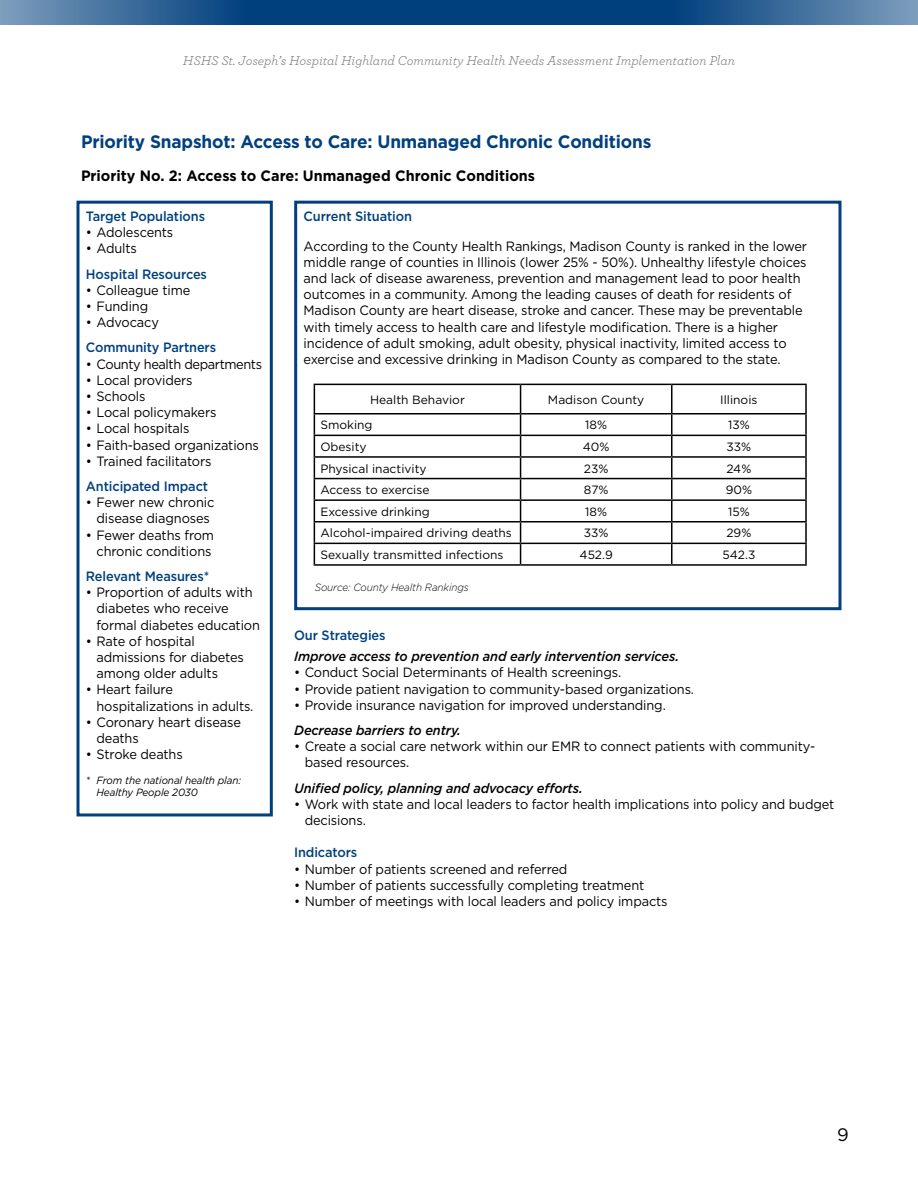
<style>
.page{position:relative;width:918px;height:1188px;background:#fff}
.page>*{position:absolute;margin:0;border:0;box-sizing:border-box;transform-origin:0 0}
.t1{font:700 18px "Gotham";letter-spacing:-.01em;color:#00407d;scale:.96 1}
.t2{font:18px "Gotham";color:#000}
.t3{font:700 15px "Gotham";color:#000;scale:.96 1}
.t4{font:13.5px/16.2px "Gotham";letter-spacing:-.01em;color:#000;scale:.95 1}
.t5{font:500 13.5px "Gotham";letter-spacing:-.01em;color:#00407d;scale:.95 1}
.t6{font:italic 500 13.5px "Gotham";letter-spacing:-.01em;color:#000;scale:.95 1}
.t7{font:italic 13.5px "Archer";color:#808285}
.t8{font:13.5px "Gotham";letter-spacing:-.03em;color:#000;scale:.95 1}
.t9{font:12px "Gotham";color:#000}
.t10{font:italic 10.5px/12px "Gotham";letter-spacing:-.01em;color:#000;scale:.95 1}
.t11{font:italic 300 10.5px "Gotham";letter-spacing:-.01em;color:#000;scale:.95 1}
</style>
<div class="page">
<svg style="left:0;top:0;width:458px;height:25px;background:#22598e"></svg>
<svg style="left:458px;top:0;width:460px;height:25px;background:#21588d"></svg>
<div style="left:76px;top:201px;width:197px;height:615px;border:3px solid #00407d"></div>
<div style="left:294px;top:201px;width:548px;height:409px;border:3px solid #00407d"></div>
<hr style="left:314px;top:384px;width:207px;height:1px;background:#000">
<hr style="left:521px;top:384px;width:151px;height:1px;background:#000">
<hr style="left:672px;top:384px;width:135px;height:1px;background:#000">
<hr style="left:671px;top:385px;width:2px;height:28px;background:#000">
<hr style="left:805px;top:385px;width:2px;height:28px;background:#000">
<hr style="left:314px;top:413px;width:207px;height:2px;background:#000">
<hr style="left:521px;top:413px;width:151px;height:2px;background:#000">
<hr style="left:672px;top:413px;width:135px;height:2px;background:#000">
<hr style="left:671px;top:415px;width:2px;height:20px;background:#000">
<hr style="left:805px;top:415px;width:2px;height:20px;background:#000">
<hr style="left:314px;top:435px;width:207px;height:1px;background:#000">
<hr style="left:521px;top:435px;width:151px;height:1px;background:#000">
<hr style="left:672px;top:435px;width:135px;height:1px;background:#000">
<hr style="left:671px;top:436px;width:2px;height:20px;background:#000">
<hr style="left:805px;top:436px;width:2px;height:20px;background:#000">
<hr style="left:314px;top:456px;width:207px;height:2px;background:#000">
<hr style="left:521px;top:456px;width:151px;height:2px;background:#000">
<hr style="left:672px;top:456px;width:135px;height:2px;background:#000">
<hr style="left:671px;top:458px;width:2px;height:20px;background:#000">
<hr style="left:805px;top:458px;width:2px;height:20px;background:#000">
<hr style="left:314px;top:478px;width:207px;height:1px;background:#000">
<hr style="left:521px;top:478px;width:151px;height:1px;background:#000">
<hr style="left:672px;top:478px;width:135px;height:1px;background:#000">
<hr style="left:671px;top:479px;width:2px;height:20px;background:#000">
<hr style="left:805px;top:479px;width:2px;height:20px;background:#000">
<hr style="left:314px;top:499px;width:207px;height:2px;background:#000">
<hr style="left:521px;top:499px;width:151px;height:2px;background:#000">
<hr style="left:672px;top:499px;width:135px;height:2px;background:#000">
<hr style="left:671px;top:501px;width:2px;height:20px;background:#000">
<hr style="left:805px;top:501px;width:2px;height:20px;background:#000">
<hr style="left:314px;top:521px;width:207px;height:2px;background:#000">
<hr style="left:521px;top:521px;width:151px;height:2px;background:#000">
<hr style="left:672px;top:521px;width:135px;height:2px;background:#000">
<hr style="left:671px;top:523px;width:2px;height:20px;background:#000">
<hr style="left:805px;top:523px;width:2px;height:20px;background:#000">
<hr style="left:314px;top:543px;width:207px;height:1px;background:#000">
<svg style="left:314px;top:385px;width:1px;height:179px"></svg>
<hr style="left:521px;top:543px;width:151px;height:1px;background:#000">
<svg style="left:520px;top:385px;width:1px;height:179px"></svg>
<hr style="left:672px;top:543px;width:135px;height:1px;background:#000">
<hr style="left:671px;top:544px;width:2px;height:20px;background:#000">
<hr style="left:805px;top:544px;width:2px;height:20px;background:#000">
<hr style="left:314px;top:564px;width:207px;height:2px;background:#000">
<hr style="left:521px;top:564px;width:151px;height:2px;background:#000">
<hr style="left:672px;top:564px;width:135px;height:2px;background:#000">
<p class="t7" style="left:183px;top:51px;width:554px">HSHS St. Joseph’s Hospital Highland Community Health Needs Assessment Implementation Plan</p>
<h1 class="t1" style="left:81px;top:130px;width:596px">Priority Snapshot: Access to Care: Unmanaged Chronic Conditions</h1>
<p class="t3" style="left:81px;top:166px;width:475px">Priority No. 2: Access to Care: Unmanaged Chronic Conditions</p>
<p class="t5" style="left:86px;top:207px;width:127px">Target Populations</p>
<p class="t4" style="left:86px;top:224px;width:93px">• Adolescents</p>
<p class="t4" style="left:86px;top:240px;width:55px">• Adults</p>
<p class="t5" style="left:86px;top:265px;width:129px">Hospital Resources</p>
<p class="t4" style="left:86px;top:282px;width:111px">• Colleague time</p>
<p class="t4" style="left:86px;top:298px;width:67px">• Funding</p>
<p class="t4" style="left:86px;top:314px;width:78px">• Advocacy</p>
<p class="t5" style="left:86px;top:339px;width:139px">Community Partners</p>
<p class="t8" style="left:86px;top:355px;width:187px">• County health departments</p>
<p class="t4" style="left:86px;top:372px;width:114px">• Local providers</p>
<p class="t4" style="left:86px;top:388px;width:64px">• Schools</p>
<p class="t4" style="left:86px;top:404px;width:139px">• Local policymakers</p>
<p class="t4" style="left:86px;top:420px;width:111px">• Local hospitals</p>
<p class="t4" style="left:86px;top:436px;width:184px">• Faith-based organizations</p>
<p class="t4" style="left:86px;top:453px;width:134px">• Trained facilitators</p>
<p class="t5" style="left:86px;top:477px;width:130px">Anticipated Impact</p>
<p class="t4" style="left:86px;top:494px;width:137px;text-align:center">• Fewer new chronic disease diagnoses</p>
<p class="t4" style="left:86px;top:526px;width:136px;text-align:center">• Fewer deaths from chronic conditions</p>
<p class="t5" style="left:86px;top:567px;width:131px">Relevant Measures*</p>
<p class="t4" style="left:96px;top:584px;width:174px;text-indent:-11px">• Proportion of adults with diabetes who receive formal diabetes education</p>
<p class="t4" style="left:96px;top:633px;width:157px;text-indent:-11px">• Rate of hospital admissions for diabetes among older adults</p>
<p class="t4" style="left:96px;top:681px;width:165px;text-indent:-11px">• Heart failure hospitalizations in adults.</p>
<p class="t4" style="left:96px;top:714px;width:154px;text-indent:-11px">• Coronary heart disease deaths</p>
<p class="t4" style="left:86px;top:746px;width:103px">• Stroke deaths</p>
<p class="t10" style="left:96px;top:774px;width:154px;text-indent:-10px">* From the national health plan:<br>Healthy People 2030</p>
<p class="t5" style="left:304px;top:207px;width:116px">Current Situation</p>
<p class="t4" style="left:304px;top:237px;width:531px">According to the County Health Rankings, Madison County is ranked in the lower middle range of counties in Illinois (lower 25% - 50%). Unhealthy lifestyle choices and lack of disease awareness, prevention and management lead to poor health outcomes in a community. Among the leading causes of death for residents of Madison County are heart disease, stroke and cancer. These may be preventable with timely access to health care and lifestyle modification. There is a higher incidence of adult smoking, adult obesity, physical inactivity, limited access to exercise and excessive drinking in Madison County as compared to the state.</p>
<p class="t9" style="left:370px;top:392px;width:96px">Health Behavior</p>
<p class="t9" style="left:548px;top:392px;width:98px">Madison County</p>
<p class="t9" style="left:720px;top:392px;width:39px">Illinois</p>
<p class="t9" style="left:320px;top:417px;width:54px">Smoking</p>
<p class="t9" style="left:585px;top:417px;width:23px">18%</p>
<p class="t9" style="left:728px;top:417px;width:23px">13%</p>
<p class="t9" style="left:320px;top:439px;width:48px">Obesity</p>
<p class="t9" style="left:583px;top:439px;width:28px">40%</p>
<p class="t9" style="left:727px;top:439px;width:26px">33%</p>
<p class="t9" style="left:320px;top:461px;width:108px">Physical inactivity</p>
<p class="t9" style="left:584px;top:461px;width:26px">23%</p>
<p class="t9" style="left:726px;top:461px;width:26px">24%</p>
<p class="t9" style="left:320px;top:482px;width:111px">Access to exercise</p>
<p class="t9" style="left:584px;top:482px;width:26px">87%</p>
<p class="t9" style="left:726px;top:482px;width:28px">90%</p>
<p class="t9" style="left:320px;top:504px;width:111px">Excessive drinking</p>
<p class="t9" style="left:585px;top:504px;width:23px">18%</p>
<p class="t9" style="left:728px;top:504px;width:23px">15%</p>
<p class="t9" style="left:320px;top:525px;width:193px">Alcohol-impaired driving deaths</p>
<p class="t9" style="left:584px;top:525px;width:26px">33%</p>
<p class="t9" style="left:726px;top:525px;width:26px">29%</p>
<p class="t9" style="left:320px;top:547px;width:185px">Sexually transmitted infections</p>
<p class="t9" style="left:580px;top:547px;width:35px">452.9</p>
<p class="t9" style="left:723px;top:547px;width:34px">542.3</p>
<p class="t11" style="left:315px;top:580px;width:164px">Source: County Health Rankings</p>
<p class="t5" style="left:294px;top:627px;width:98px">Our Strategies</p>
<p class="t6" style="left:294px;top:648px;width:407px">Improve access to prevention and early intervention services.</p>
<p class="t4" style="left:294px;top:664px;width:344px">• Conduct Social Determinants of Health screenings.</p>
<p class="t4" style="left:294px;top:680px;width:420px">• Provide patient navigation to community-based organizations.</p>
<p class="t4" style="left:294px;top:697px;width:391px">• Provide insurance navigation for improved understanding.</p>
<p class="t6" style="left:294px;top:721px;width:177px">Decrease barriers to entry.</p>
<p class="t4" style="left:305px;top:738px;width:539px;text-indent:-11px">• Create a social care network within our EMR to connect patients with community&shy;based resources.</p>
<p class="t6" style="left:294px;top:779px;width:305px">Unified policy, planning and advocacy efforts.</p>
<p class="t4" style="left:305px;top:796px;width:559px;text-indent:-11px">• Work with state and local leaders to factor health implications into policy and budget decisions.</p>
<p class="t5" style="left:294px;top:844px;width:68px">Indicators</p>
<p class="t4" style="left:294px;top:860px;width:289px">• Number of patients screened and referred</p>
<p class="t4" style="left:294px;top:877px;width:370px">• Number of patients successfully completing treatment</p>
<p class="t4" style="left:294px;top:893px;width:395px">• Number of meetings with local leaders and policy impacts</p>
<h1 class="t2" style="left:837px;top:1123px;width:13px">9</h1>
</div>
